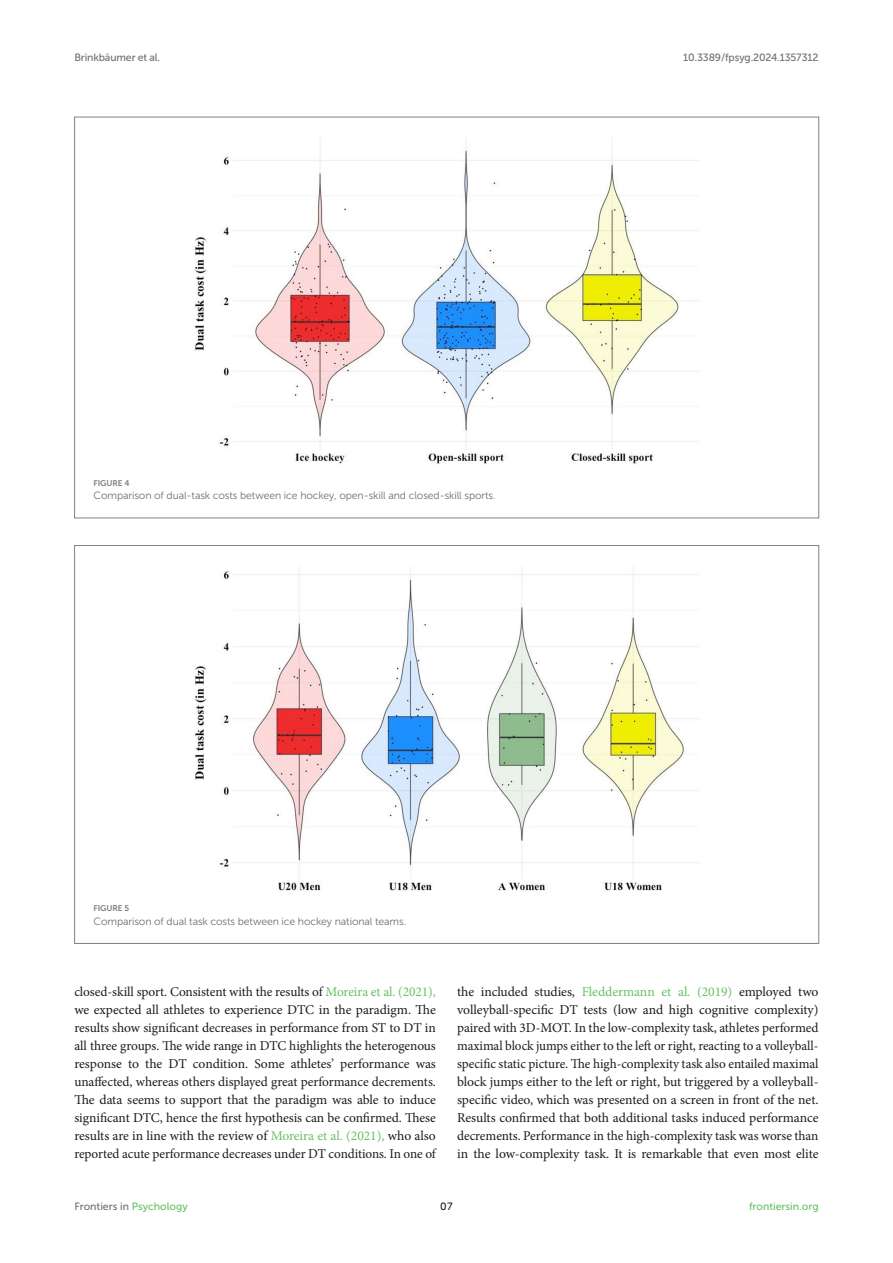
<style>
.page{position:relative;width:893px;height:1263px;background:#fff}
.page>*{position:absolute;margin:0;border:0;box-sizing:border-box;transform-origin:0 0}
.TEXT_FLUSH{font:13.5px/18px "Minion Pro";letter-spacing:-.01em;color:#1b1c1b;text-align:justify}
.FIG_LEG{font:10.5px "Museo Sans 300";letter-spacing:-.01em;color:#706f70}
.t1{font:10.5px "Museo Sans 500";letter-spacing:-.015em;color:#706f70}
.t2{font:10.5px "Museo Sans 500";color:#65c161}
.t3{font:10.5px "Museo Sans 500";color:#1b1c1b}
.FIG_HD{font:8.25px "Museo Sans 700";letter-spacing:-.01em;color:#7e7f7f}
.s1{color:#65c161}
</style>
<div class="page">
<img style="left:195px;top:138px;width:504px;height:326px">
<img style="left:195px;top:567px;width:504px;height:324px">
<p class="t1" style="left:74px;top:51px;width:87px">Brinkbäumer et al.</p>
<p class="t1" style="left:683px;top:51px;width:137px">10.3389/fpsyg.2024.1357312</p>
<p class="FIG_HD" style="left:94px;top:478px;width:37px">FIGURE 4</p>
<p class="FIG_LEG" style="left:94px;top:490px;width:404px">Comparison of dual-task costs between ice hockey, open-skill and closed-skill sports.</p>
<p class="FIG_HD" style="left:94px;top:903px;width:37px">FIGURE 5</p>
<p class="FIG_LEG" style="left:94px;top:915px;width:314px">Comparison of dual task costs between ice hockey national teams.</p>
<p class="TEXT_FLUSH" style="left:74px;top:983px;width:363px">closed-skill sport. Consistent with the results of <span class="s1">Moreira et al. (2021), </span>we expected all athletes to experience DTC in the paradigm. The results show significant decreases in performance from ST to DT in all three groups. The wide range in DTC highlights the heterogenous response to the DT condition. Some athletes’ performance was unaffected, whereas others displayed great performance decrements.<br>The data seems to support that the paradigm was able to induce significant DTC, hence the first hypothesis can be confirmed. These results are in line with the review of <span class="s1">Moreira et al. (2021),</span> who also reported acute performance decreases under DT conditions. In one of</p>
<p class="TEXT_FLUSH" style="left:457px;top:983px;width:363px">the included studies, <span class="s1">Fleddermann et al. (2019)</span> employed two volleyball-specific DT tests (low and high cognitive complexity) paired with 3D-MOT. In the low-complexity task, athletes performed maximal block jumps either to the left or right, reacting to a volleyball&shy;specific static picture. The high-complexity task also entailed maximal block jumps either to the left or right, but triggered by a volleyball&shy;specific video, which was presented on a screen in front of the net.<br>Results confirmed that both additional tasks induced performance decrements. Performance in the high-complexity task was worse than in the low-complexity task. It is remarkable that even most elite</p>
<p class="t1" style="left:74px;top:1200px;width:115px">Frontiers in <span class="s1">Psychology</span></p>
<p class="t3" style="left:440px;top:1200px;width:14px">07</p>
<p class="t2" style="left:749px;top:1200px;width:71px">frontiersin.org</p>
</div>
